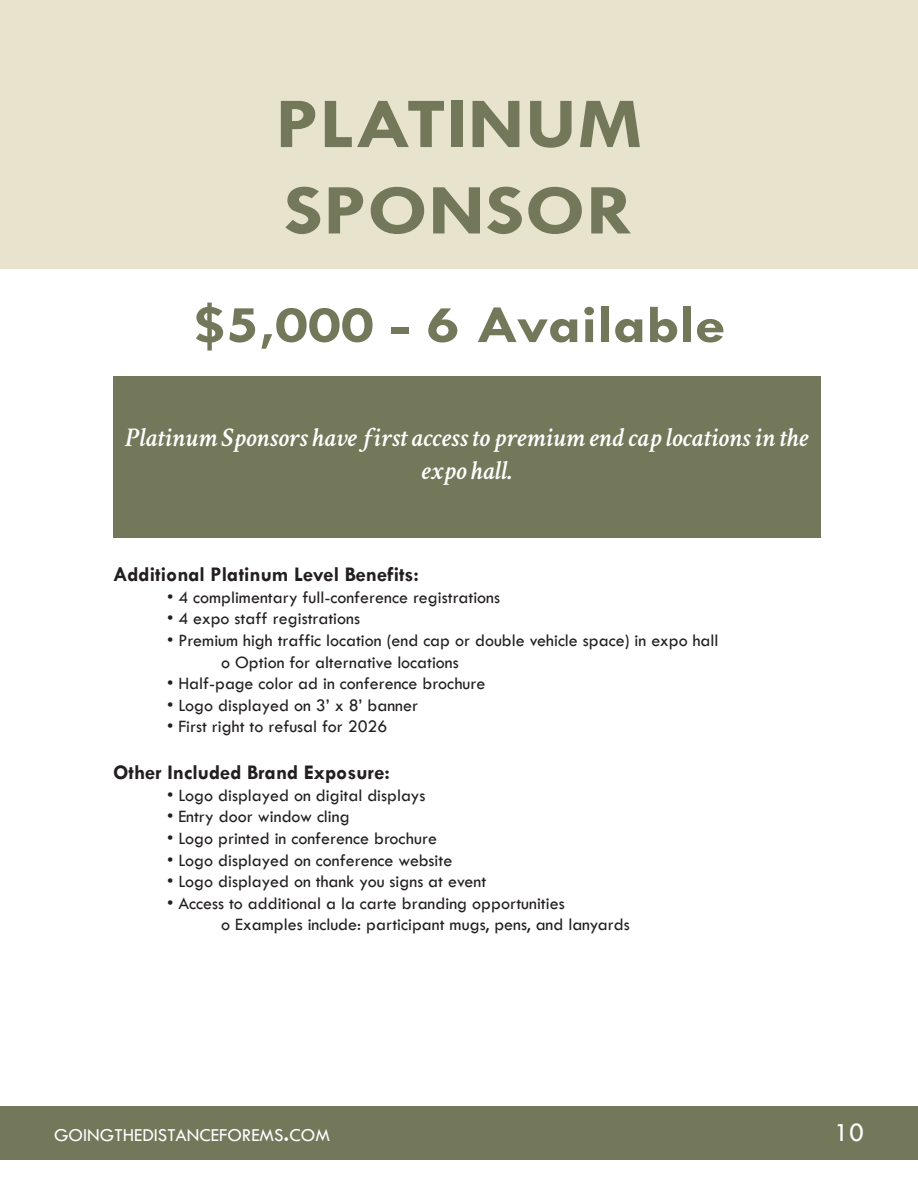
<style>
.page{position:relative;width:918px;height:1188px;background:#fff}
.page>*{position:absolute;margin:0;border:0;box-sizing:border-box;transform-origin:0 0}
.t1{font:700 72px/86.4px "Tw Cen";color:#74785b;scale:1.15 1}
.t2{font:700 54px "Tw Cen";color:#74785b;scale:1.15 1}
.t3{font:italic 600 27px/32.4px "Crimson Text";color:#fff;text-align:center}
.t4{font:27px "Tw Cen";color:#fff}
.t5{font:700 21px "Tw Cen";color:#231f20}
.t6{font:18.9px "Tw Cen";color:#fff}
.t7{font:18px/21.6px "Tw Cen";color:#231f20}
.s1{font-size:27px}
</style>
<div class="page">
<div style="left:0;top:1106px;width:918px;height:54px;background:#74785b"></div>
<div style="left:0;top:0;width:918px;height:268px;background:#e7e3cc"></div>
<div style="left:113px;top:376px;width:707px;height:162px;background:#74785b"></div>
<h1 class="t1" style="left:275px;top:79px;width:321px">PLATINUM<br>SPONSOR</h1>
<h2 class="t2" style="left:193px;top:293px;width:464px">$5,000 - 6 Available</h2>
<h3 class="t3" style="left:125px;top:420px;width:685px">Platinum Sponsors have first access to premium end cap locations in the expo hall.</h3>
<p class="t5" style="left:113px;top:562px;width:308px">Additional Platinum Level Benefits:</p>
<p class="t7" style="left:167px;top:586px;width:335px">• 4 complimentary full-conference registrations</p>
<p class="t7" style="left:167px;top:608px;width:195px">• 4 expo staff registrations</p>
<p class="t7" style="left:221px;top:629px;width:499px;text-indent:-54px">• Premium high traffic location (end cap or double vehicle space) in expo hall o Option for alternative locations</p>
<p class="t7" style="left:167px;top:673px;width:320px">• Half-page color ad in conference brochure</p>
<p class="t7" style="left:167px;top:694px;width:253px">• Logo displayed on 3’ x 8’ banner</p>
<p class="t7" style="left:167px;top:716px;width:222px">• First right to refusal for 2026</p>
<p class="t5" style="left:113px;top:760px;width:278px">Other Included Brand Exposure:</p>
<p class="t7" style="left:167px;top:784px;width:260px">• Logo displayed on digital displays</p>
<p class="t7" style="left:167px;top:806px;width:184px">• Entry door window cling</p>
<p class="t7" style="left:167px;top:827px;width:271px">• Logo printed in conference brochure</p>
<p class="t7" style="left:167px;top:849px;width:287px">• Logo displayed on conference website</p>
<p class="t7" style="left:167px;top:871px;width:321px">• Logo displayed on thank you signs at event</p>
<p class="t7" style="left:221px;top:892px;width:410px;text-indent:-54px">• Access to additional a la carte branding opportunities<br>o Examples include: participant mugs, pens, and lanyards</p>
<p class="t6" style="left:54px;top:1124px;width:278px">GOINGTHEDISTANCEFOREMS<span class="s1">.</span>COM</p>
<h3 class="t4" style="left:834px;top:1116px;width:31px">10</h3>
</div>
